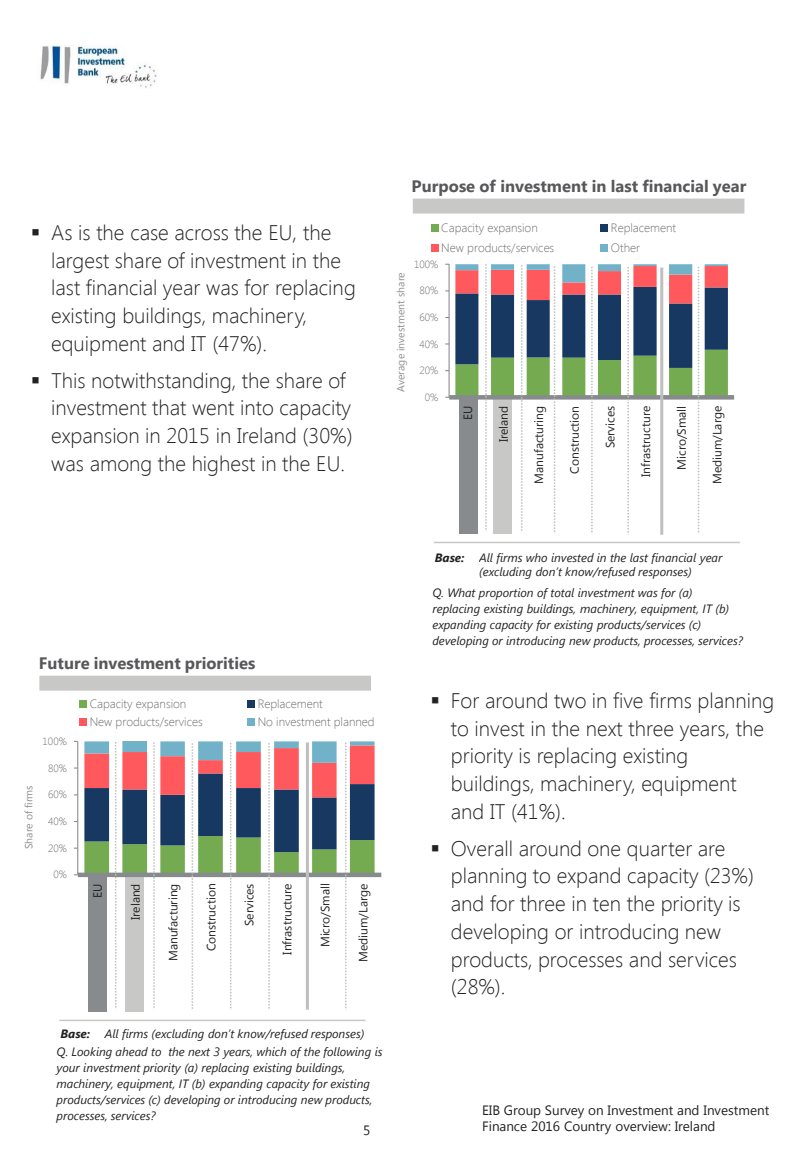
<style>
.page{position:relative;width:810px;height:1170px;background:#fff}
.page>*{position:absolute;margin:0;border:0;box-sizing:border-box;transform-origin:0 0}
.t1{font:300 21.15px "Segoe UI";color:#222223}
.t2{font:300 21px/27.8px "Segoe UI";color:#222223}
.t3{font:700 16.5px "Segoe UI";color:#58585b}
.t4{font:13.5px/15.3px "Segoe UI";color:#222223}
.t5{font:12.15px "Segoe UI";letter-spacing:-.005em;color:#222223}
.t6{font:italic 12px/15.9px "Segoe UI";color:#222223}
.t7{font:12px "Segoe UI";color:#222223}
.t8{font:300 12px "Segoe UI";color:#6e6e71}
.t9{font:italic 700 12px "Segoe UI";letter-spacing:-.005em;color:#222223}
.t10{font:300 10.5px "Segoe UI";color:#6e6e71}
.t11{font:10.5px "Segoe UI";color:#8f8f92}
</style>
<div class="page">
<img style="left:40px;top:46px;width:117px;height:42px">
<hr style="left:449px;top:264px;width:1px;height:133px;background:#888b8d">
<div style="left:449px;top:395px;width:285px;height:5px;background:#888b8d"></div>
<div style="left:431px;top:224px;width:7px;height:7px;background:#74aa50"></div>
<div style="left:601px;top:224px;width:7px;height:7px;background:#173861"></div>
<div style="left:431px;top:244px;width:7px;height:7px;background:#ff585d"></div>
<div style="left:601px;top:244px;width:7px;height:7px;background:#71b2c9"></div>
<div style="left:413px;top:199px;width:331px;height:15px;background:#c8c9c7"></div>
<div style="left:39px;top:676px;width:332px;height:15px;background:#c8c9c7"></div>
<hr style="left:434px;top:542px;width:306px;height:1px;background:#c8c9c7">
<hr style="left:660px;top:268px;width:3px;height:267px;background:#bfbfbf">
<svg style="left:455px;top:264px;width:273px;height:270px"></svg>
<hr style="left:77px;top:741px;width:1px;height:134px;background:#888b8d">
<hr style="left:78px;top:873px;width:303px;height:4px;background:#888b8d">
<div style="left:79px;top:700px;width:8px;height:7px;background:#74aa50"></div>
<div style="left:247px;top:700px;width:8px;height:7px;background:#173861"></div>
<div style="left:79px;top:718px;width:8px;height:7px;background:#ff585d"></div>
<div style="left:247px;top:718px;width:8px;height:7px;background:#71b2c9"></div>
<hr style="left:59px;top:1020px;width:307px;height:1px;background:#c8c9c7">
<svg style="left:84px;top:741px;width:291px;height:270px"></svg>
<p class="t1" style="left:31px;top:217px;width:302px">▪ As is the case across the EU, the</p>
<p class="t2" style="left:51px;top:245px;width:306px">largest share of investment in the last financial year was for replacing existing buildings, machinery, equipment and IT (47%).</p>
<p class="t2" style="left:51px;top:365px;width:303px;text-indent:-20px">▪ This notwithstanding, the share of investment that went into capacity expansion in 2015 in Ireland (30%) was among the highest in the EU.</p>
<p class="t3" style="left:412px;top:175px;width:336px">Purpose of investment in last financial year</p>
<p class="t8" style="left:441px;top:219px;width:98px">Capacity expansion</p>
<p class="t8" style="left:611px;top:219px;width:67px">Replacement</p>
<p class="t8" style="left:441px;top:239px;width:114px">New products/services</p>
<p class="t8" style="left:611px;top:239px;width:31px">Other</p>
<p class="t10" style="left:414px;top:256px;width:26px">100%</p>
<p class="t11" style="left:393px;top:392px;width:121px;rotate:-90deg">Average investment share</p>
<p class="t10" style="left:419px;top:283px;width:20px">80%</p>
<p class="t10" style="left:419px;top:310px;width:20px">60%</p>
<p class="t10" style="left:419px;top:336px;width:20px">40%</p>
<p class="t10" style="left:419px;top:363px;width:20px">20%</p>
<p class="t10" style="left:425px;top:389px;width:15px">0%</p>
<p class="t7" style="left:459px;top:420px;width:16px;rotate:-90deg">EU</p>
<p class="t7" style="left:495px;top:442px;width:38px;rotate:-90deg">Ireland</p>
<p class="t7" style="left:530px;top:484px;width:79px;rotate:-90deg">Manufacturing</p>
<p class="t7" style="left:566px;top:474px;width:69px;rotate:-90deg">Construction</p>
<p class="t7" style="left:602px;top:448px;width:44px;rotate:-90deg">Services</p>
<p class="t7" style="left:637px;top:477px;width:72px;rotate:-90deg">Infrastructure</p>
<p class="t5" style="left:673px;top:470px;width:65px;rotate:-90deg">Micro/Small</p>
<p class="t7" style="left:708px;top:484px;width:80px;rotate:-90deg">Medium/Large</p>
<p class="t3" style="left:39px;top:652px;width:218px">Future investment priorities</p>
<p class="t11" style="left:21px;top:849px;width:65px;rotate:-90deg">Share of firms</p>
<p class="t10" style="left:43px;top:734px;width:26px">100%</p>
<p class="t10" style="left:48px;top:760px;width:20px">80%</p>
<p class="t10" style="left:48px;top:787px;width:20px">60%</p>
<p class="t10" style="left:48px;top:814px;width:20px">40%</p>
<p class="t10" style="left:48px;top:840px;width:20px">20%</p>
<p class="t10" style="left:53px;top:867px;width:15px">0%</p>
<p class="t8" style="left:90px;top:695px;width:98px">Capacity expansion</p>
<p class="t8" style="left:258px;top:695px;width:67px">Replacement</p>
<p class="t8" style="left:90px;top:713px;width:114px">New products/services</p>
<p class="t8" style="left:258px;top:713px;width:118px">No investment planned</p>
<p class="t7" style="left:89px;top:898px;width:16px;rotate:-90deg">EU</p>
<p class="t7" style="left:127px;top:920px;width:38px;rotate:-90deg">Ireland</p>
<p class="t7" style="left:165px;top:961px;width:79px;rotate:-90deg">Manufacturing</p>
<p class="t7" style="left:203px;top:951px;width:69px;rotate:-90deg">Construction</p>
<p class="t7" style="left:241px;top:926px;width:44px;rotate:-90deg">Services</p>
<p class="t5" style="left:278px;top:955px;width:72px;rotate:-90deg">Infrastructure</p>
<p class="t7" style="left:317px;top:947px;width:65px;rotate:-90deg">Micro/Small</p>
<p class="t7" style="left:354px;top:962px;width:80px;rotate:-90deg">Medium/Large</p>
<p class="t9" style="left:60px;top:1025px;width:31px">Base:</p>
<p class="t6" style="left:105px;top:1024px;width:261px">All firms (excluding don’t know/refused responses)</p>
<p class="t6" style="left:57px;top:1043px;width:327px">Q. Looking ahead to the next 3 years, which of the following is your investment priority (a) replacing existing buildings, machinery, equipment, IT (b) expanding capacity for existing products/services (c) developing or introducing new products, processes, services?</p>
<p class="t4" style="left:363px;top:1122px;width:9px">5</p>
<p class="t9" style="left:435px;top:549px;width:31px">Base:</p>
<p class="t6" style="left:479px;top:550px;width:245px;line-height:14.4px">All firms who invested in the last financial year (excluding don’t know/refused responses)</p>
<p class="t6" style="left:432px;top:584px;width:312px">Q. What proportion of total investment was for (a) replacing existing buildings, machinery, equipment, IT (b) expanding capacity for existing products/services (c) developing or introducing new products, processes, services?</p>
<p class="t2" style="left:451px;top:685px;width:325px;text-indent:-20px">▪ For around two in five firms planning to invest in the next three years, the priority is replacing existing buildings, machinery, equipment and IT (41%).</p>
<p class="t2" style="left:451px;top:833px;width:305px;text-indent:-20px">▪ Overall around one quarter are planning to expand capacity (23%)</p>
<p class="t1" style="left:451px;top:888px;width:291px">and for three in ten the priority is</p>
<p class="t2" style="left:451px;top:916px;width:288px">developing or introducing new products, processes and services (28%).</p>
<p class="t4" style="left:482px;top:1102px;width:289px">EIB Group Survey on Investment and Investment<br>Finance 2016 Country overview: Ireland</p>
</div>
